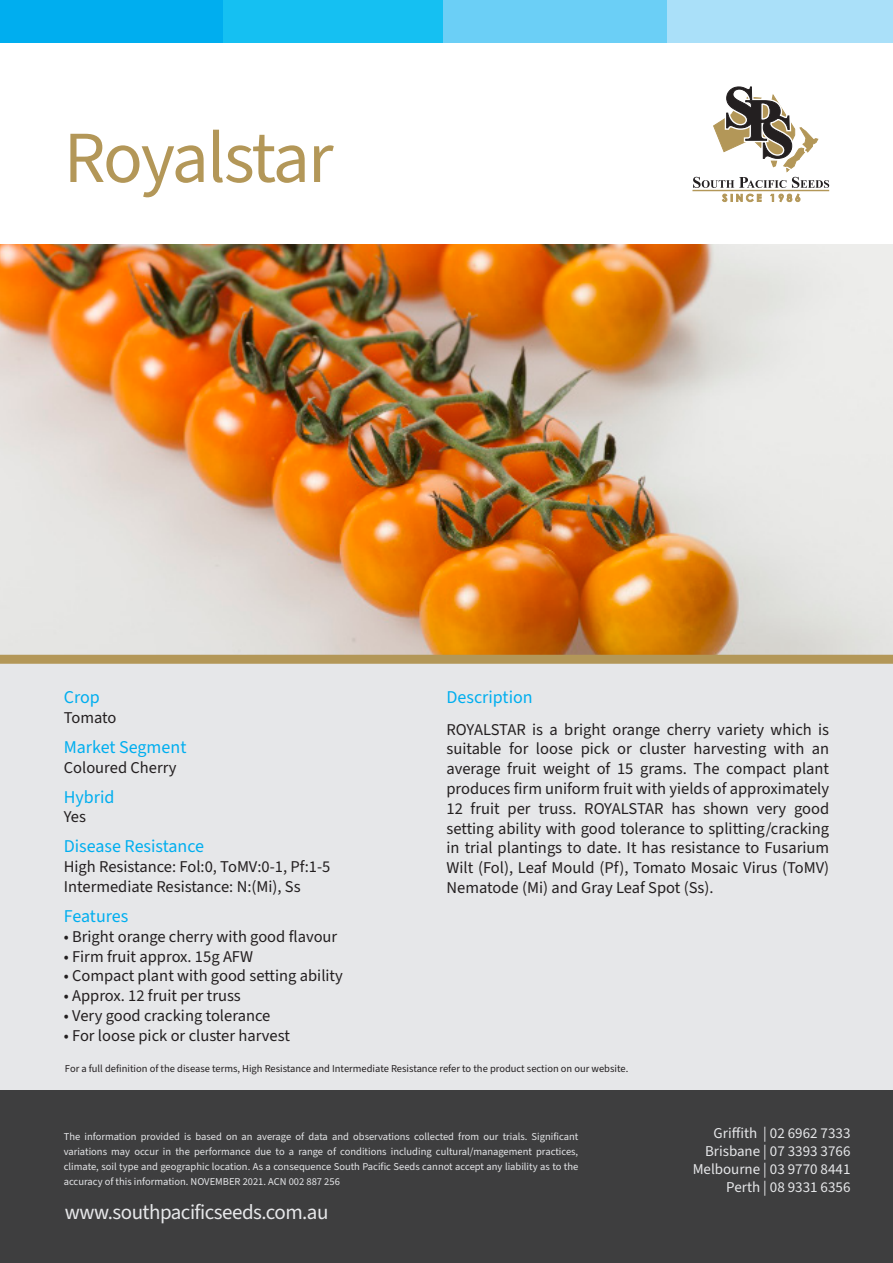
<style>
.page{position:relative;width:893px;height:1263px;background:#fff}
.page>*{position:absolute;margin:0;border:0;box-sizing:border-box;transform-origin:0 0}
.t1{font:73.5px "Source Sans 3";letter-spacing:-.03em;color:#b39758}
.t2{font:21px "Source Sans 3";letter-spacing:-.025em;color:#e6e7e9}
.t3{font:18px "Source Sans 3";color:#00aeef}
.t4{font:16.5px/19.8px "Source Sans 3";color:#231f20;text-align:justify}
.t5{font:15px "Source Sans 3";color:#e6e7e9}
.t6{font:10.5px/15px "Source Sans 3";color:#e6e7e9;text-align:justify}
.t7{font:10.5px "Source Sans 3";color:#231f20}
</style>
<div class="page">
<img style="left:0;top:244px;width:893px;height:411px">
<div style="left:0;top:659px;width:893px;height:432px;background:#e6e7e9"></div>
<div style="left:0;top:1091px;width:893px;height:172px;background:#3e3e3f"></div>
<div style="left:0;top:0;width:223px;height:43px;background:#00aeef"></div>
<div style="left:223px;top:0;width:224px;height:43px;background:#15c0f2"></div>
<div style="left:444px;top:0;width:224px;height:43px;background:#6bcff6"></div>
<div style="left:668px;top:0;width:225px;height:43px;background:#aae0f9"></div>
<hr style="left:692px;top:190px;width:137px;height:1px;background:#b39758">
<svg style="left:722px;top:194px;width:39px;height:8px"></svg>
<svg style="left:771px;top:194px;width:29px;height:8px"></svg>
<svg style="left:693px;top:86px;width:136px;height:102px"></svg>
<div style="left:0;top:655px;width:893px;height:9px;background:#b39758"></div>
<p class="t1" style="left:64px;top:108px;width:271px">Royalstar</p>
<p class="t3" style="left:64px;top:685px;width:38px">Crop</p>
<p class="t4" style="left:64px;top:708px;width:54px">Tomato</p>
<p class="t3" style="left:64px;top:735px;width:124px">Market Segment</p>
<p class="t4" style="left:64px;top:758px;width:114px">Coloured Cherry</p>
<p class="t3" style="left:64px;top:785px;width:52px">Hybrid</p>
<p class="t4" style="left:64px;top:807px;width:24px">Yes</p>
<p class="t3" style="left:64px;top:834px;width:142px">Disease Resistance</p>
<p class="t4" style="left:64px;top:857px;width:268px">High Resistance: Fol:0, ToMV:0-1, Pf:1-5</p>
<p class="t4" style="left:64px;top:877px;width:238px">Intermediate Resistance: N:(Mi), Ss</p>
<p class="t3" style="left:64px;top:904px;width:66px">Features</p>
<p class="t4" style="left:64px;top:927px;width:275px">• Bright orange cherry with good flavour</p>
<p class="t4" style="left:64px;top:947px;width:191px">• Firm fruit approx. 15g AFW</p>
<p class="t4" style="left:64px;top:966px;width:281px">• Compact plant with good setting ability</p>
<p class="t4" style="left:64px;top:986px;width:179px">• Approx. 12 fruit per truss</p>
<p class="t4" style="left:64px;top:1006px;width:208px">• Very good cracking tolerance</p>
<p class="t4" style="left:64px;top:1026px;width:228px">• For loose pick or cluster harvest</p>
<p class="t3" style="left:446px;top:685px;width:88px">Description</p>
<p class="t4" style="left:446px;top:720px;width:384px">ROYALSTAR is a bright orange cherry variety which is suitable for loose pick or cluster harvesting with an average fruit weight of 15 grams. The compact plant produces firm uniform fruit with yields of approximately 12 fruit per truss. ROYALSTAR has shown very good setting ability with good tolerance to splitting/cracking in trial plantings to date. It has resistance to Fusarium Wilt (Fol), Leaf Mould (Pf), Tomato Mosaic Virus (ToMV)<br>Nematode (Mi) and Gray Leaf Spot (Ss).</p>
<p class="t7" style="left:65px;top:1061px;width:565px">For a full definition of the disease terms, High Resistance and Intermediate Resistance refer to the product section on our website.</p>
<p class="t6" style="left:64px;top:1129px;width:516px">The information provided is based on an average of data and observations collected from our trials. Significant variations may occur in the performance due to a range of conditions including cultural/management practices, climate, soil type and geographic location. As a consequence South Pacific Seeds cannot accept any liability as to the accuracy of this information. NOVEMBER 2021. ACN 002 887 256</p>
<p class="t2" style="left:65px;top:1198px;width:265px">www.southpacificseeds.com.au</p>
<p class="t5" style="left:714px;top:1123px;width:138px">Griffith | 02 6962 7333</p>
<p class="t5" style="left:705px;top:1141px;width:147px">Brisbane | 07 3393 3766</p>
<p class="t5" style="left:693px;top:1159px;width:159px">Melbourne | 03 9770 8441</p>
<p class="t5" style="left:726px;top:1177px;width:126px">Perth | 08 9331 6356</p>
</div>
